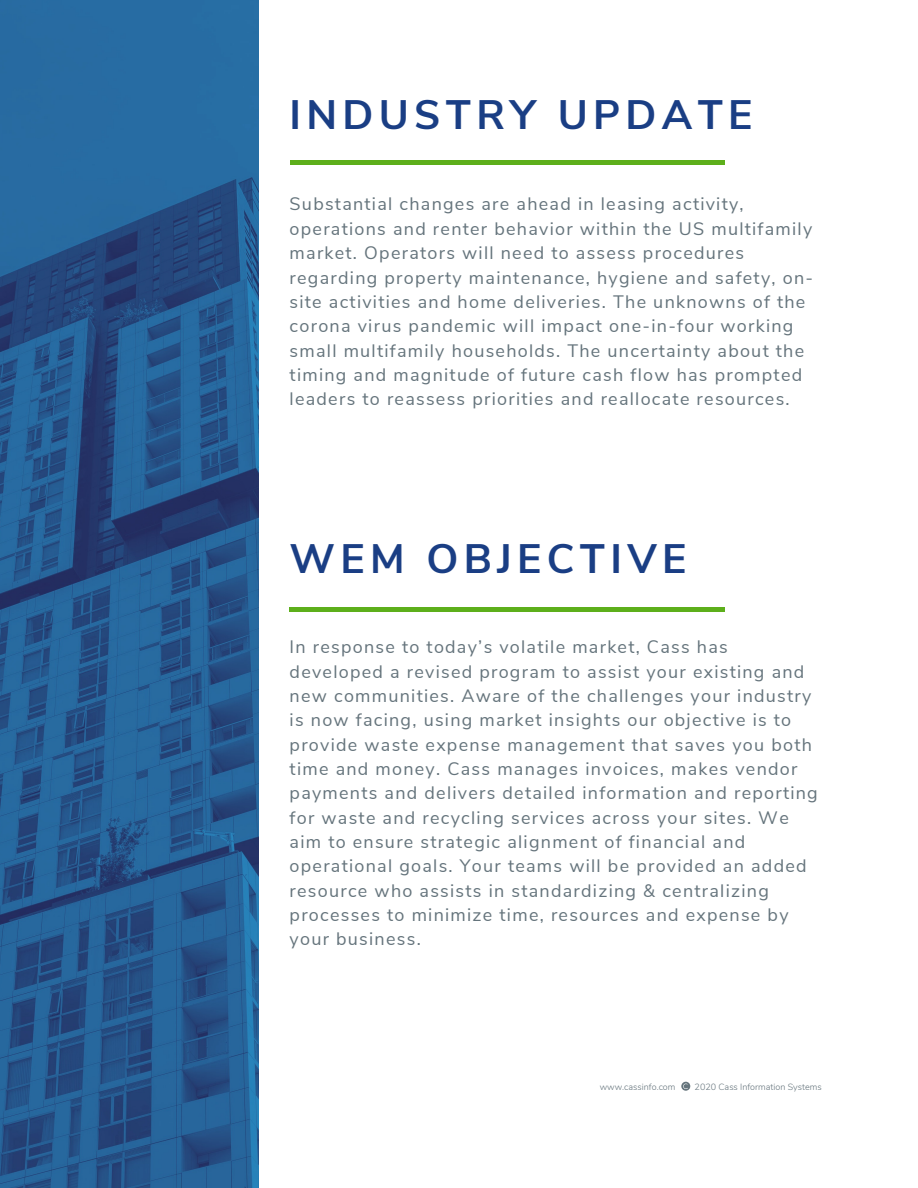
<style>
.page{position:relative;width:918px;height:1188px;background:#fff}
.page>*{position:absolute;margin:0;border:0;box-sizing:border-box;transform-origin:0 0}
.t1{font:700 41.1px "Nunito Sans";letter-spacing:.13em;color:#1a3e84}
.t2{font:18px/24.3px "Nunito Sans";letter-spacing:.07em;color:#65747c}
.t3{font:300 9px "Nunito";color:#65747c}
</style>
<div class="page">
<img style="left:0;top:0;width:259px;height:1188px">
<hr style="left:290px;top:607px;width:435px;height:4px;background:#5daf1b">
<hr style="left:290px;top:160px;width:435px;height:4px;background:#5daf1b">
<svg style="left:681px;top:1082px;width:9px;height:9px"></svg>
<h1 class="t1" style="left:290px;top:87px;width:464px">INDUSTRY UPDATE</h1>
<p class="t2" style="left:290px;top:192px;width:525px">Substantial changes are ahead in leasing activity, operations and renter behavior within the US multifamily market. Operators will need to assess procedures regarding property maintenance, hygiene and safety, on&shy;site activities and home deliveries. The unknowns of the corona virus pandemic will impact one-in-four working small multifamily households. The uncertainty about the timing and magnitude of future cash flow has prompted leaders to reassess priorities and reallocate resources.</p>
<h1 class="t1" style="left:290px;top:531px;width:398px">WEM OBJECTIVE</h1>
<p class="t2" style="left:290px;top:635px;width:530px">In response to today’s volatile market, Cass has developed a revised program to assist your existing and new communities. Aware of the challenges your industry is now facing, using market insights our objective is to provide waste expense management that saves you both time and money. Cass manages invoices, makes vendor payments and delivers detailed information and reporting for waste and recycling services across your sites. We aim to ensure strategic alignment of financial and operational goals. Your teams will be provided an added resource who assists in standardizing &amp; centralizing processes to minimize time, resources and expense by your business.</p>
<p class="t3" style="left:600px;top:1081px;width:77px">www.cassinfo.com</p>
<p class="t3" style="left:695px;top:1081px;width:128px">2020 Cass Information Systems</p>
</div>
